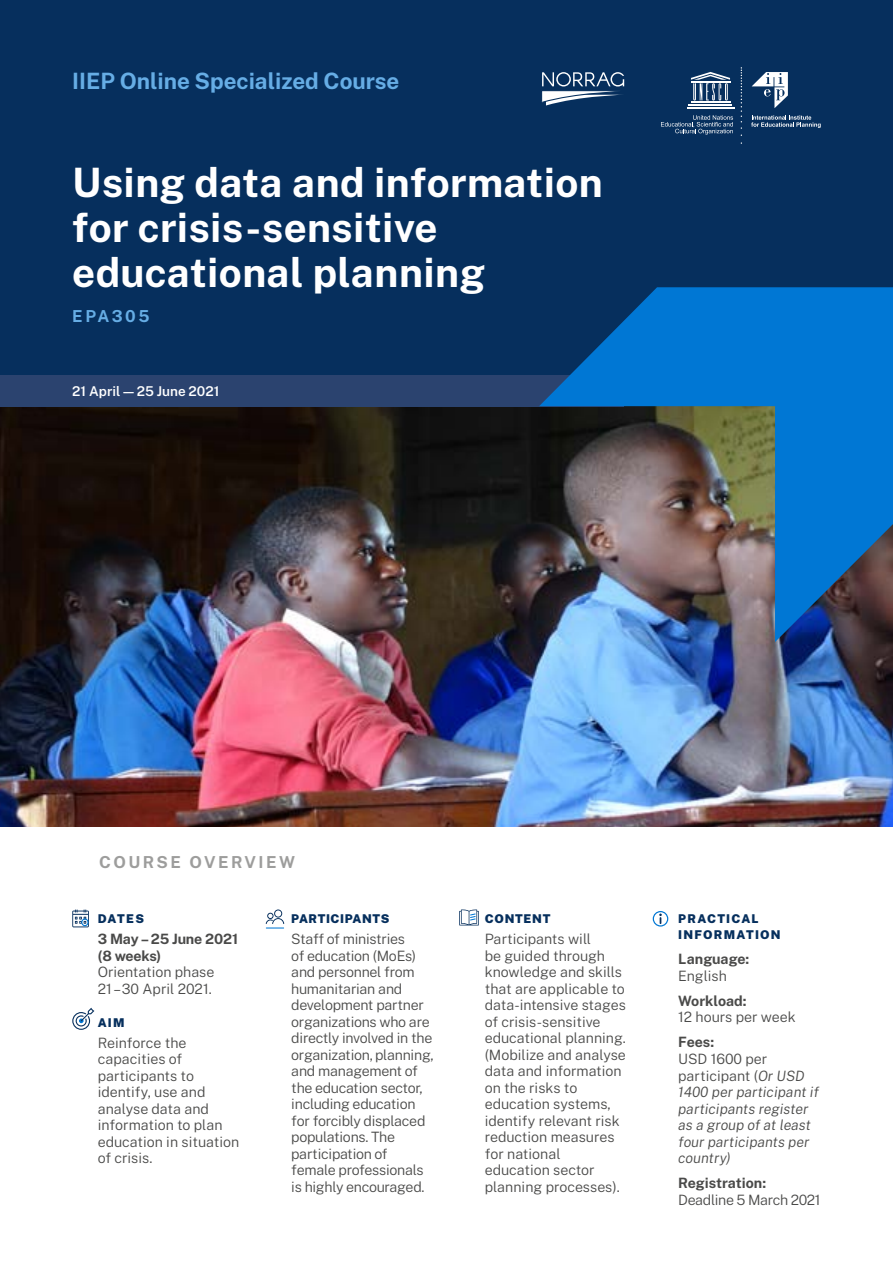
<style>
.page{position:relative;width:893px;height:1263px;background:#fff}
.page>*{position:absolute;margin:0;border:0;box-sizing:border-box;transform-origin:0 0}
.t1{font:700 40.5px/45px "Public Sans";letter-spacing:.01em;color:#fff}
.t2{font:700 22.5px "Public Sans";color:#66ade5}
.t3{font:700 16.5px "Public Sans";letter-spacing:.15em;color:#9d9d9c}
.t4{font:700 16.5px "Public Sans";letter-spacing:.145em;color:#66ade5}
.t5{font:300 14.25px/16.5px "Public Sans";letter-spacing:-.01em;color:#4a4a49}
.t6{font:italic 300 14.25px/16.5px "Public Sans";color:#4a4a49}
.t7{font:700 14.25px/16.5px "Public Sans";letter-spacing:-.005em;color:#4a4a49}
.t8{font:600 13.5px "Public Sans";color:#fff}
.t9{font:900 12.15px "Public Sans";letter-spacing:.065em;color:#062f5d}
.t10{font:900 12.15px/16.5px "Public Sans";letter-spacing:.1em;color:#062f5d}
.s1{font-style:normal}
</style>
<div class="page">
<img style="left:0;top:406px;width:893px;height:421px">
<div style="left:0;top:0;width:893px;height:406px;background:#062f5d"></div>
<div style="left:0;top:375px;width:623px;height:31px;background:#2b436f"></div>
<hr style="left:691px;top:101px;width:39px;height:2px;background:#fff">
<hr style="left:689px;top:104px;width:43px;height:2px;background:#fff">
<hr style="left:687px;top:107px;width:47px;height:2px;background:#fff">
<svg style="left:691px;top:72px;width:39px;height:28px"></svg>
<svg style="left:661px;top:115px;width:72px;height:20px"></svg>
<svg style="left:751px;top:115px;width:70px;height:13px"></svg>
<svg style="left:752px;top:72px;width:36px;height:36px"></svg>
<svg style="left:741px;top:67px;width:1px;height:62px"></svg>
<svg style="left:72px;top:909px;width:17px;height:18px"></svg>
<svg style="left:72px;top:1008px;width:22px;height:22px"></svg>
<svg style="left:266px;top:909px;width:18px;height:19px"></svg>
<svg style="left:459px;top:909px;width:20px;height:16px"></svg>
<svg style="left:653px;top:911px;width:15px;height:15px"></svg>
<svg style="left:541px;top:72px;width:84px;height:33px"></svg>
<img style="left:539px;top:287px;width:354px;height:355px">
<svg style="left:892px;top:287px;width:1px;height:237px"></svg>
<h2 class="t2" style="left:72px;top:64px;width:329px">IIEP Online Specialized Course</h2>
<h1 class="t1" style="left:72px;top:157px;width:532px">Using data and information for crisis-sensitive educational planning</h1>
<p class="t4" style="left:72px;top:304px;width:79px">EPA305</p>
<p class="t8" style="left:72px;top:381px;width:149px">21 April — 25 June 2021</p>
<p class="t3" style="left:99px;top:850px;width:197px">COURSE OVERVIEW</p>
<p class="t9" style="left:98px;top:910px;width:48px">DATES</p>
<p class="t7" style="left:98px;top:930px;width:142px">3 May – 25 June 2021 (8 weeks)</p>
<p class="t5" style="left:98px;top:963px;width:118px">Orientation phase<br>21 – 30 April 2021.</p>
<p class="t9" style="left:98px;top:1013px;width:28px">AIM</p>
<p class="t5" style="left:98px;top:1033px;width:143px">Reinforce the capacities of participants to identify, use and analyse data and information to plan education in situation of crisis.</p>
<p class="t9" style="left:291px;top:910px;width:100px">PARTICIPANTS</p>
<p class="t5" style="left:291px;top:930px;width:144px">Staff of ministries<br>of education (MoEs) and personnel from humanitarian and development partner organizations who are directly involved in the organization, planning, and management of the education sector, including education for forcibly displaced populations. The participation of female professionals is highly encouraged.</p>
<p class="t9" style="left:485px;top:910px;width:67px">CONTENT</p>
<p class="t5" style="left:485px;top:930px;width:143px">Participants will<br>be guided through knowledge and skills that are applicable to data-intensive stages of crisis-sensitive educational planning. (Mobilize and analyse data and information on the risks to education systems, identify relevant risk reduction measures for national education sector planning processes).</p>
<p class="t10" style="left:678px;top:909px;width:104px">PRACTICAL<br>INFORMATION</p>
<p class="t7" style="left:678px;top:950px;width:73px">Language:</p>
<p class="t5" style="left:678px;top:967px;width:50px">English</p>
<p class="t7" style="left:678px;top:992px;width:70px">Workload:</p>
<p class="t5" style="left:678px;top:1008px;width:119px">12 hours per week</p>
<p class="t7" style="left:678px;top:1033px;width:37px">Fees:</p>
<p class="t6" style="left:678px;top:1050px;width:142px"><span class="s1">USD 1600 per participant (</span>Or USD<br>1400 per participant if participants register as a group of at least four participants per country)</p>
<p class="t7" style="left:678px;top:1174px;width:89px">Registration:</p>
<p class="t5" style="left:678px;top:1190px;width:144px">Deadline 5 March 2021</p>
</div>
